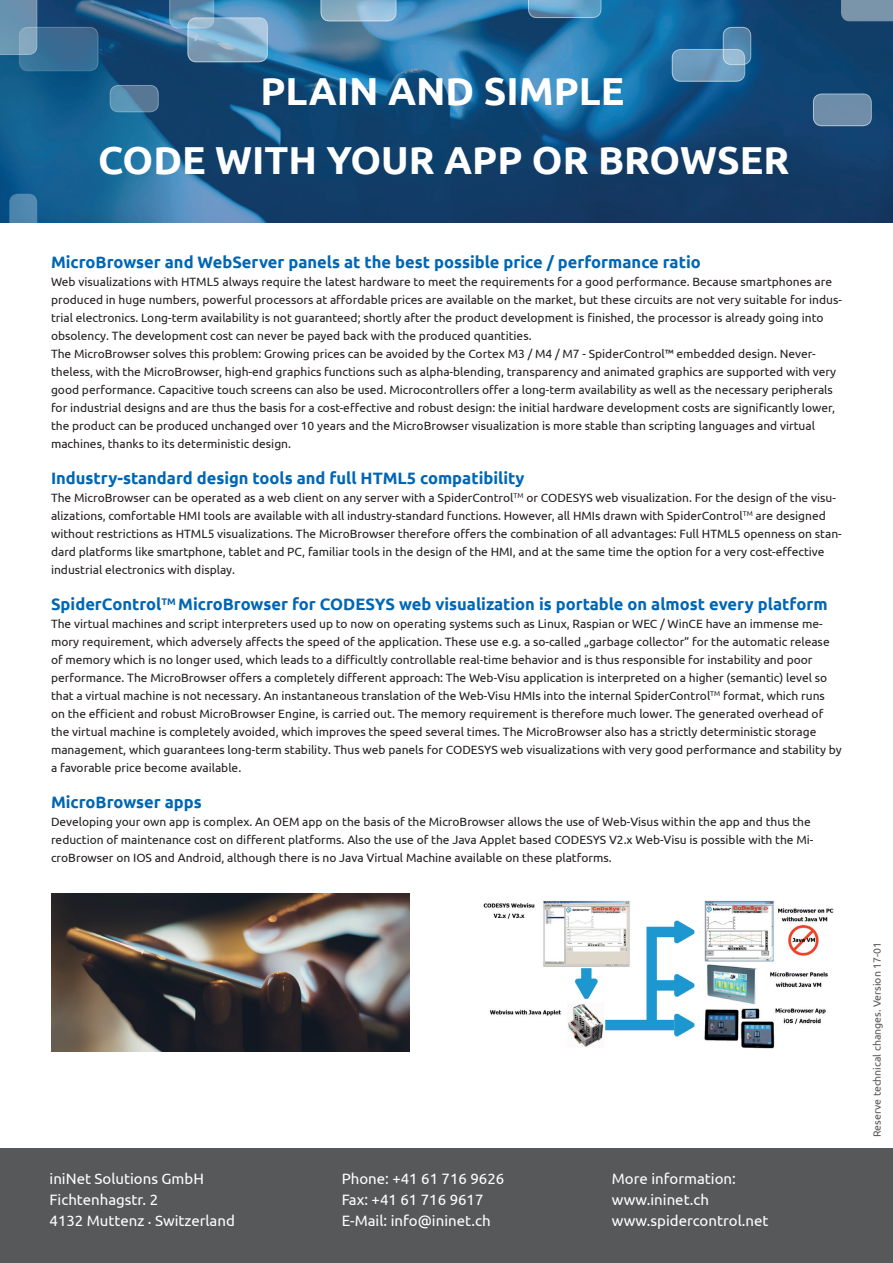
<style>
.page{position:relative;width:893px;height:1263px;background:#fff}
.page>*{position:absolute;margin:0;border:0;box-sizing:border-box;transform-origin:0 0}
.t1{font:700 39px "Ubuntu";color:#fff}
.t2{font:700 16.5px "Ubuntu";color:#0166b3}
.t3{font:15px/21px "Ubuntu";color:#fff}
.t4{font:12px/18px "Ubuntu";color:#231f20}
.t5{font:10.5px "Ubuntu";color:#57585a}
</style>
<div class="page">
<div style="left:0;top:1148px;width:893px;height:115px;background:#57585a"></div>
<img style="left:0;top:0;width:893px;height:222px">
<div style="left:0;top:0;width:37px;height:55px;background:#6992af"></div>
<svg style="left:110px;top:85px;width:49px;height:27px"></svg>
<div style="left:110px;top:85px;width:49px;height:27px;border:1px solid #fff;border-radius:9px"></div>
<svg style="left:20px;top:27px;width:78px;height:44px;background:#437499"></svg>
<div style="left:19px;top:27px;width:79px;height:44px;border:1px solid #fff;border-radius:9px"></div>
<svg style="left:169px;top:0;width:45px;height:28px"></svg>
<svg style="left:188px;top:18px;width:79px;height:44px;background:#87afca"></svg>
<svg style="left:841px;top:0;width:52px;height:21px"></svg>
<div style="left:188px;top:17px;width:80px;height:45px;border:1px solid #fff;border-radius:9px"></div>
<svg style="left:321px;top:0;width:75px;height:21px;background:#91b7ce"></svg>
<svg style="left:528px;top:0;width:73px;height:18px"></svg>
<svg style="left:672px;top:49px;width:73px;height:33px;background:#6c9bbd"></svg>
<div style="left:672px;top:49px;width:73px;height:33px;border:1px solid #fff;border-radius:9px"></div>
<svg style="left:723px;top:27px;width:28px;height:38px"></svg>
<svg style="left:9px;top:194px;width:28px;height:37px"></svg>
<div style="left:723px;top:27px;width:28px;height:38px;border:1px solid #fff;border-radius:9px"></div>
<div style="left:813px;top:94px;width:58px;height:32px;background:#6f8da9;border-radius:9px"></div>
<div style="left:813px;top:94px;width:59px;height:32px;border:1px solid #fff;border-radius:9px"></div>
<img style="left:483px;top:900px;width:351px;height:149px">
<img style="left:51px;top:893px;width:358px;height:158px">
<h1 class="t1" style="left:260px;top:67px;width:365px">PLAIN AND SIMPLE</h1>
<h1 class="t1" style="left:98px;top:137px;width:28px">code</h1>
<h1 class="t1" style="left:215px;top:137px;width:26px">with</h1>
<h1 class="t1" style="left:326px;top:137px;width:145px">your app</h1>
<h1 class="t1" style="left:532px;top:137px;width:147px">or browse</h1>
<h1 class="t1" style="left:763px;top:137px;width:28px">r</h1>
<h2 class="t2" style="left:51px;top:252px;width:651px">MicroBrowser and WebServer panels at the best possible price / performance ratio</h2>
<p class="t4" style="left:51px;top:272px;width:792px">Web visualizations with HTML5 always require the latest hardware to meet the requirements for a good performance. Because smartphones are produced in huge numbers, powerful processors at affordable prices are available on the market, but these circuits are not very suitable for indus&shy;trial electronics. Long-term availability is not guaranteed; shortly after the product development is finished, the processor is already going into obsolency. The development cost can never be payed back with the produced quantities.<br>The MicroBrowser solves this problem: Growing prices can be avoided by the Cortex M3 / M4 / M7 - SpiderControl™ embedded design. Never&shy;theless, with the MicroBrowser, high-end graphics functions such as alpha-blending, transparency and animated graphics are supported with very good performance. Capacitive touch screens can also be used. Microcontrollers offer a long-term availability as well as the necessary peripherals for industrial designs and are thus the basis for a cost-effective and robust design: the initial hardware development costs are significantly lower, the product can be produced unchanged over 10 years and the MicroBrowser visualization is more stable than scripting languages and virtual machines, thanks to its deterministic design.</p>
<h2 class="t2" style="left:51px;top:468px;width:475px">Industry-standard design tools and full HTML5 compatibility</h2>
<p class="t4" style="left:51px;top:488px;width:792px">The MicroBrowser can be operated as a web client on any server with a SpiderControl<sup>TM</sup> or CODESYS web visualization. For the design of the visu&shy;alizations, comfortable HMI tools are available with all industry-standard functions. However, all HMIs drawn with SpiderControl<sup>TM</sup> are designed without restrictions as HTML5 visualizations. The MicroBrowser therefore offers the combination of all advantages: Full HTML5 openness on stan&shy;dard platforms like smartphone, tablet and PC, familiar tools in the design of the HMI, and at the same time the option for a very cost-effective industrial electronics with display.</p>
<h2 class="t2" style="left:51px;top:594px;width:778px">SpiderControl<sup>TM</sup> MicroBrowser for CODESYS web visualization is portable on almost every platform</h2>
<p class="t4" style="left:51px;top:614px;width:792px">The virtual machines and script interpreters used up to now on operating systems such as Linux, Raspian or WEC / WinCE have an immense me&shy;mory requirement, which adversely affects the speed of the application. These use e.g. a so-called „garbage collector“ for the automatic release of memory which is no longer used, which leads to a difficultly controllable real-time behavior and is thus responsible for instability and poor performance. The MicroBrowser offers a completely different approach: The Web-Visu application is interpreted on a higher (semantic) level so that a virtual machine is not necessary. An instantaneous translation of the Web-Visu HMIs into the internal SpiderControl<sup>TM</sup> format, which runs on the efficient and robust MicroBrowser Engine, is carried out. The memory requirement is therefore much lower. The generated overhead of the virtual machine is completely avoided, which improves the speed several times. The MicroBrowser also has a strictly deterministic storage management, which guarantees long-term stability. Thus web panels for CODESYS web visualizations with very good performance and stability by a favorable price become available.</p>
<h2 class="t2" style="left:51px;top:792px;width:152px">MicroBrowser apps</h2>
<p class="t4" style="left:51px;top:812px;width:764px">Developing your own app is complex. An OEM app on the basis of the MicroBrowser allows the use of Web-Visus within the app and thus the reduction of maintenance cost on different platforms. Also the use of the Java Applet based CODESYS V2.x Web-Visu is possible with the Mi&shy;croBrowser on IOS and Android, although there is no Java Virtual Machine available on these platforms.</p>
<p class="t3" style="left:50px;top:1167px;width:187px">iniNet Solutions GmbH<br>Fichtenhagstr. 2<br>4132 Muttenz . Switzerland</p>
<p class="t3" style="left:342px;top:1167px;width:164px">Phone: +41 61 716 9626<br>Fax: +41 61 716 9617<br>E-Mail: info@ininet.ch</p>
<p class="t3" style="left:612px;top:1167px;width:158px">More information: www.ininet.ch www.spidercontrol.net</p>
<p class="t5" style="left:871px;top:1137px;width:197px;rotate:-90deg">Reserve technical changes. Version 17-01</p>
</div>
